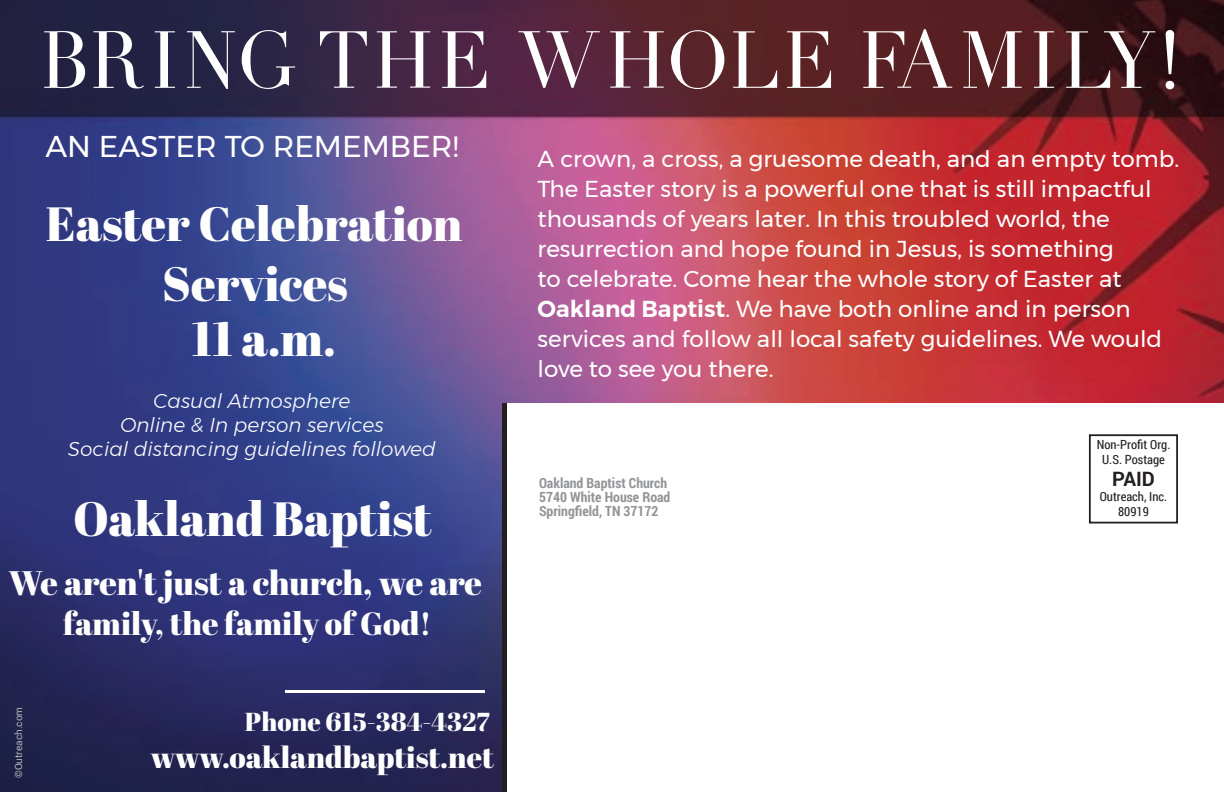
<style>
.page{position:relative;width:1224px;height:792px;background:#fff}
.page>*{position:absolute;margin:0;border:0;box-sizing:border-box;transform-origin:0 0}
.t1{font:80px "Neue Ball Dot";letter-spacing:.09em;color:#fff}
.t2{font:48px/60.2px "Abril Fatface";color:#fff;text-align:center}
.t3{font:34px "Abril Fatface";letter-spacing:-.005em;color:#fff}
.t4{font:32px "Abril Fatface";color:#fff}
.t5{font:30px "Abril Fatface";color:#fff}
.t6{font:30px "Montserrat";color:#fff}
.t7{font:26px "Abril Fatface";color:#fff}
.t8{font:23px/30px "Montserrat";color:#fff}
.t9{font:italic 300 20px/24px "Montserrat";color:#fff;text-align:center}
.t10{font:700 19.8px "Roboto";color:#231f20}
.t11{font:700 14px/14px "Roboto Condensed";color:#939598}
.t12{font:12.6px/15.2px "Roboto Condensed";color:#231f20;text-align:center}
.t13{font:10px "Roboto";color:#b2b3b7}
.s1{font-weight:600}
</style>
<div class="page">
<img style="left:0;top:0;width:1224px;height:792px">
<hr style="left:285px;top:690px;width:200px;height:3px;background:#fff">
<div style="left:504px;top:403px;width:720px;height:389px;background:#fff"></div>
<hr style="left:502px;top:403px;width:4px;height:389px;background:#231f20">
<div style="left:1089px;top:434px;width:89px;height:90px;border:2px solid #231f20"></div>
<h1 class="t1" style="left:44px;top:15px;width:1137px">BRING THE WHOLE FAMILY!</h1>
<h3 class="t6" style="left:46px;top:124px;width:415px">AN EASTER TO REMEMBER!</h3>
<h2 class="t2" style="left:46px;top:193px;width:418px">Easter Celebration<br>Services</h2>
<h2 class="t2" style="left:192px;top:307px;width:145px">11 a.m.</h2>
<p class="t9" style="left:68px;top:389px;width:369px">Casual Atmosphere<br>Online &amp; In person services<br>Social distancing guidelines followed</p>
<h2 class="t2" style="left:73px;top:488px;width:360px">Oakland Baptist</h2>
<h3 class="t3" style="left:9px;top:559px;width:475px">We aren't just a church, we are</h3>
<h3 class="t4" style="left:63px;top:601px;width:370px">family, the family of God!</h3>
<p class="t13" style="left:12px;top:778px;width:73px;rotate:-90deg">©Outreach.com</p>
<p class="t7" style="left:245px;top:703px;width:246px">Phone 615-384-4327</p>
<h3 class="t5" style="left:150px;top:736px;width:345px">www.oaklandbaptist.net</h3>
<p class="t8" style="left:538px;top:143px;width:643px">A crown, a cross, a gruesome death, and an empty tomb.<br>The Easter story is a powerful one that is still impactful thousands of years later. In this troubled world, the resurrection and hope found in Jesus, is something<br>to celebrate. Come hear the whole story of Easter at <span class="s1">Oakland Baptist</span>. We have both online and in person services and follow all local safety guidelines. We would love to see you there.</p>
<p class="t11" style="left:539px;top:476px;width:133px">Oakland Baptist Church<br>5740 White House Road<br>Springfield, TN 37172</p>
<p class="t12" style="left:1097px;top:437px;width:75px">Non-Profit Org.<br>U.S. Postage</p>
<p class="t10" style="left:1112px;top:465px;width:44px">PAID</p>
<p class="t12" style="left:1100px;top:489px;width:69px">Outreach, Inc.<br>80919</p>
</div>
